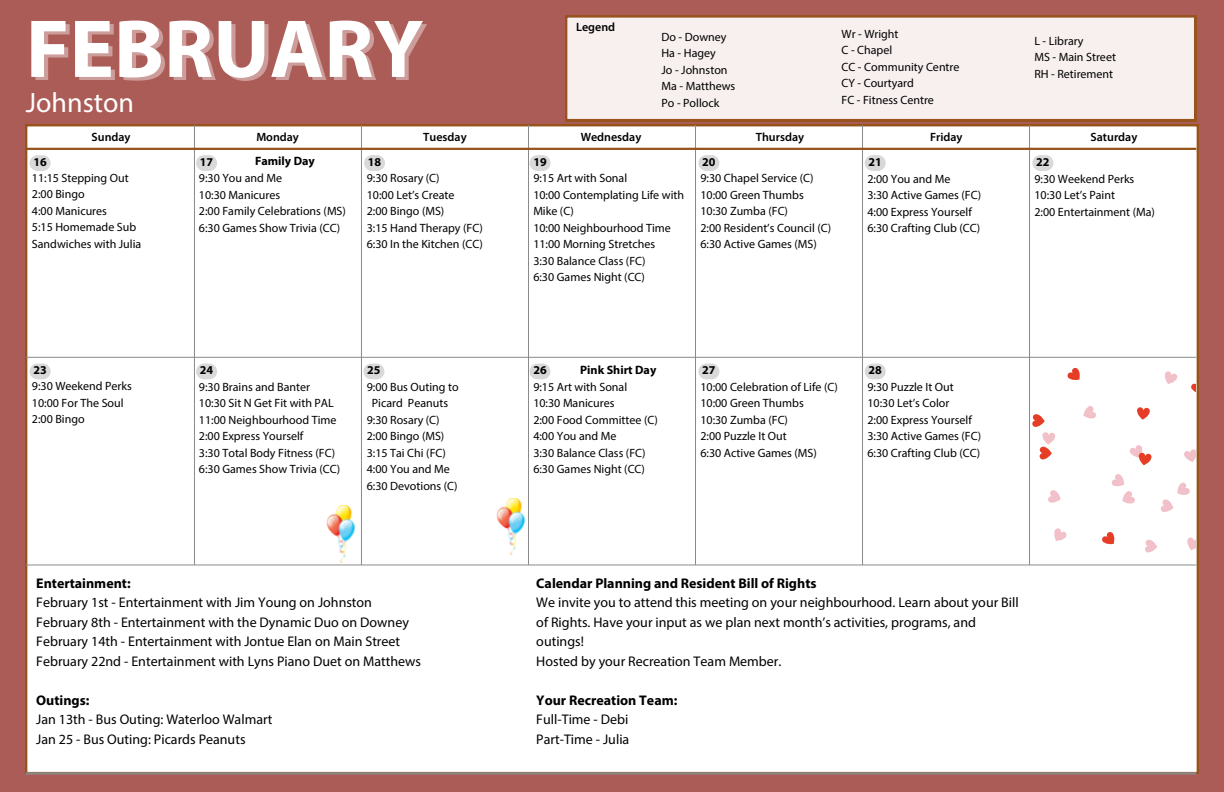
<style>
.page{position:relative;width:1224px;height:792px;background:#ab5c57}
.page>*{position:absolute;margin:0;border:0;box-sizing:border-box;transform-origin:0 0}
.t1{font:700 83px "Myriad Pro";color:#fff}
.t2{font:28px "Myriad Pro";color:#fff}
.t3{font:14px/19.5px "Myriad Pro";color:#000}
.t4{font:700 12.1px "Myriad Pro";color:#000}
.t5{font:12px/16.5px "Myriad Pro";color:#000}
.t6{font:600 12px "Myriad Pro";color:#000}
.t7{font:700 12px "Myriad Pro";color:#000}
.s1{font-weight:700}
</style>
<div class="page">
<div style="left:26px;top:125px;width:1172px;height:648px;background:#fff"></div>
<hr style="left:26px;top:357px;width:1170px;height:1px;background:#8b8a8a">
<hr style="left:26px;top:565px;width:1170px;height:1px;background:#8b8a8a">
<hr style="left:194px;top:125px;width:1px;height:440px;background:#8b8a8a">
<hr style="left:528px;top:125px;width:1px;height:440px;background:#8b8a8a">
<hr style="left:361px;top:125px;width:1px;height:440px;background:#8b8a8a">
<hr style="left:695px;top:125px;width:1px;height:440px;background:#8b8a8a">
<hr style="left:862px;top:125px;width:1px;height:440px;background:#8b8a8a">
<hr style="left:1029px;top:125px;width:1px;height:440px;background:#8b8a8a">
<hr style="left:26px;top:148px;width:1170px;height:2px;background:#96541a">
<hr style="left:26px;top:772px;width:1170px;height:3px;background:#8b8a8a">
<div style="left:565px;top:15px;width:631px;height:106px;background:#f7f0ef"></div>
<div style="left:865px;top:364px;width:21px;height:15px;background:#d9d9d9;border-radius:8px"></div>
<div style="left:698px;top:364px;width:21px;height:15px;background:#d9d9d9;border-radius:8px"></div>
<div style="left:530px;top:364px;width:21px;height:15px;background:#d9d9d9;border-radius:8px"></div>
<div style="left:363px;top:364px;width:21px;height:15px;background:#d9d9d9;border-radius:8px"></div>
<div style="left:196px;top:364px;width:21px;height:15px;background:#d9d9d9;border-radius:8px"></div>
<div style="left:30px;top:364px;width:21px;height:15px;background:#d9d9d9;border-radius:8px"></div>
<div style="left:1032px;top:155px;width:21px;height:16px;background:#d9d9d9;border-radius:8px"></div>
<div style="left:865px;top:155px;width:21px;height:16px;background:#d9d9d9;border-radius:8px"></div>
<div style="left:698px;top:155px;width:21px;height:16px;background:#d9d9d9;border-radius:8px"></div>
<div style="left:530px;top:155px;width:21px;height:16px;background:#d9d9d9;border-radius:8px"></div>
<div style="left:364px;top:155px;width:21px;height:16px;background:#d9d9d9;border-radius:8px"></div>
<div style="left:196px;top:155px;width:21px;height:16px;background:#d9d9d9;border-radius:8px"></div>
<div style="left:30px;top:155px;width:21px;height:16px;background:#d9d9d9;border-radius:8px"></div>
<div style="left:1032px;top:360px;width:164px;height:204px;background:#fff"></div>
<img style="left:326px;top:506px;width:31px;height:56px">
<img style="left:496px;top:499px;width:31px;height:56px">
<p class="t1" style="left:26px;top:15px;width:399px">FEBRUARY</p>
<p class="t2" style="left:26px;top:91px;width:110px">Johnston</p>
<p class="t6" style="left:576px;top:22px;width:41px">Legend</p>
<p class="t5" style="left:661px;top:30px;width:67px">Do - Downey</p>
<p class="t5" style="left:661px;top:46px;width:56px">Ha - Hagey</p>
<p class="t5" style="left:661px;top:63px;width:68px">Jo - Johnston</p>
<p class="t5" style="left:661px;top:79px;width:75px">Ma - Matthews</p>
<p class="t5" style="left:661px;top:96px;width:59px">Po - Pollock</p>
<p class="t5" style="left:842px;top:26px;width:59px">Wr - Wright</p>
<p class="t5" style="left:842px;top:43px;width:52px">C - Chapel</p>
<p class="t5" style="left:842px;top:59px;width:120px">CC - Community Centre</p>
<p class="t5" style="left:842px;top:76px;width:74px">CY - Courtyard</p>
<p class="t5" style="left:842px;top:92px;width:94px">FC - Fitness Centre</p>
<p class="t5" style="left:1034px;top:33px;width:51px">L - Library</p>
<p class="t5" style="left:1034px;top:50px;width:83px">MS - Main Street</p>
<p class="t5" style="left:1034px;top:66px;width:80px">RH - Retirement</p>
<h1 class="t6" style="left:92px;top:132px;width:40px">Sunday</h1>
<h4 class="t6" style="left:256px;top:132px;width:44px">Monday</h4>
<p class="t6" style="left:423px;top:132px;width:45px">Tuesday</p>
<p class="t6" style="left:581px;top:132px;width:62px">Wednesday</p>
<p class="t6" style="left:756px;top:132px;width:50px">Thursday</p>
<p class="t6" style="left:930px;top:132px;width:34px">Friday</p>
<p class="t6" style="left:1091px;top:132px;width:48px">Saturday</p>
<p class="t4" style="left:255px;top:156px;width:61px">Family Day</p>
<p class="t7" style="left:33px;top:157px;width:15px">16</p>
<p class="t7" style="left:200px;top:157px;width:15px">17</p>
<p class="t7" style="left:368px;top:157px;width:15px">18</p>
<p class="t7" style="left:533px;top:157px;width:15px">19</p>
<h2 class="t7" style="left:702px;top:157px;width:15px">20</h2>
<p class="t7" style="left:869px;top:157px;width:15px">21</p>
<p class="t7" style="left:1036px;top:157px;width:15px">22</p>
<p class="t5" style="left:32px;top:171px;width:98px">11:15 Stepping Out</p>
<p class="t5" style="left:32px;top:187px;width:54px">2:00 Bingo</p>
<p class="t5" style="left:32px;top:204px;width:77px">4:00 Manicures</p>
<p class="t5" style="left:32px;top:220px;width:111px">5:15 Homemade Sub<br>Sandwiches with Julia</p>
<p class="t5" style="left:199px;top:171px;width:85px">9:30 You and Me</p>
<p class="t5" style="left:199px;top:188px;width:83px">10:30 Manicures</p>
<p class="t5" style="left:199px;top:204px;width:149px">2:00 Family Celebrations (MS)</p>
<p class="t5" style="left:199px;top:221px;width:143px">6:30 Games Show Trivia (CC)</p>
<p class="t5" style="left:367px;top:171px;width:74px">9:30 Rosary (C)</p>
<p class="t5" style="left:367px;top:188px;width:89px">10:00 Let’s Create</p>
<p class="t5" style="left:367px;top:204px;width:79px">2:00 Bingo (MS)</p>
<p class="t5" style="left:367px;top:221px;width:118px">3:15 Hand Therapy (FC)</p>
<p class="t5" style="left:367px;top:237px;width:118px">6:30 In the Kitchen (CC)</p>
<h4 class="t5" style="left:533px;top:171px;width:95px">9:15 Art with Sonal</h4>
<h4 class="t5" style="left:533px;top:188px;width:152px">10:00 Contemplating Life with<br>Mike (C)</h4>
<h4 class="t5" style="left:533px;top:221px;width:139px">10:00 Neighbourhood Time</h4>
<h4 class="t5" style="left:533px;top:237px;width:123px">11:00 Morning Stretches</h4>
<p class="t5" style="left:533px;top:254px;width:114px">3:30 Balance Class (FC)</p>
<h4 class="t5" style="left:533px;top:270px;width:113px">6:30 Games Night (CC)</h4>
<p class="t5" style="left:700px;top:171px;width:115px">9:30 Chapel Service (C)</p>
<p class="t5" style="left:700px;top:188px;width:105px">10:00 Green Thumbs</p>
<p class="t5" style="left:700px;top:204px;width:89px">10:30 Zumba (FC)</p>
<p class="t5" style="left:700px;top:221px;width:132px">2:00 Resident’s Council (C)</p>
<p class="t5" style="left:700px;top:237px;width:118px">6:30 Active Games (MS)</p>
<p class="t5" style="left:867px;top:171px;width:85px">2:00 You and Me</p>
<p class="t5" style="left:867px;top:188px;width:115px">3:30 Active Games (FC)</p>
<p class="t5" style="left:867px;top:204px;width:106px">4:00 Express Yourself</p>
<p class="t5" style="left:867px;top:221px;width:114px">6:30 Crafting Club (CC)</p>
<p class="t4" style="left:580px;top:365px;width:78px">Pink Shirt Day</p>
<p class="t7" style="left:33px;top:365px;width:15px">23</p>
<p class="t7" style="left:200px;top:365px;width:15px">24</p>
<p class="t7" style="left:367px;top:365px;width:15px">25</p>
<p class="t7" style="left:533px;top:365px;width:15px">26</p>
<p class="t7" style="left:702px;top:365px;width:15px">27</p>
<p class="t7" style="left:869px;top:365px;width:15px">28</p>
<p class="t5" style="left:32px;top:379px;width:101px">9:30 Weekend Perks</p>
<p class="t5" style="left:32px;top:396px;width:93px">10:00 For The Soul</p>
<p class="t5" style="left:32px;top:412px;width:54px">2:00 Bingo</p>
<p class="t5" style="left:199px;top:380px;width:113px">9:30 Brains and Banter</p>
<p class="t5" style="left:199px;top:396px;width:136px">10:30 Sit N Get Fit with PAL</p>
<p class="t5" style="left:199px;top:413px;width:139px">11:00 Neighbourhood Time</p>
<p class="t5" style="left:199px;top:429px;width:106px">2:00 Express Yourself</p>
<p class="t5" style="left:199px;top:446px;width:138px">3:30 Total Body Fitness (FC)</p>
<p class="t5" style="left:199px;top:462px;width:143px">6:30 Games Show Trivia (CC)</p>
<p class="t5" style="left:367px;top:380px;width:94px">9:00 Bus Outing to</p>
<p class="t5" style="left:372px;top:396px;width:78px">Picard Peanuts</p>
<p class="t5" style="left:367px;top:413px;width:74px">9:30 Rosary (C)</p>
<p class="t5" style="left:367px;top:429px;width:79px">2:00 Bingo (MS)</p>
<p class="t5" style="left:367px;top:446px;width:81px">3:15 Tai Chi (FC)</p>
<p class="t5" style="left:367px;top:462px;width:85px">4:00 You and Me</p>
<p class="t5" style="left:367px;top:479px;width:92px">6:30 Devotions (C)</p>
<p class="t5" style="left:533px;top:380px;width:95px">9:15 Art with Sonal</p>
<p class="t5" style="left:533px;top:396px;width:83px">10:30 Manicures</p>
<p class="t5" style="left:533px;top:413px;width:126px">2:00 Food Committee (C)</p>
<h4 class="t5" style="left:533px;top:429px;width:85px">4:00 You and Me</h4>
<h4 class="t5" style="left:533px;top:446px;width:114px">3:30 Balance Class (FC)</h4>
<h4 class="t5" style="left:533px;top:462px;width:113px">6:30 Games Night (CC)</h4>
<p class="t5" style="left:700px;top:380px;width:139px">10:00 Celebration of Life (C)</p>
<p class="t5" style="left:700px;top:396px;width:105px">10:00 Green Thumbs</p>
<p class="t5" style="left:700px;top:413px;width:89px">10:30 Zumba (FC)</p>
<p class="t5" style="left:700px;top:429px;width:88px">2:00 Puzzle It Out</p>
<p class="t5" style="left:700px;top:446px;width:118px">6:30 Active Games (MS)</p>
<p class="t5" style="left:867px;top:380px;width:88px">9:30 Puzzle It Out</p>
<h4 class="t5" style="left:867px;top:396px;width:83px">10:30 Let’s Color</h4>
<p class="t5" style="left:867px;top:413px;width:106px">2:00 Express Yourself</p>
<p class="t5" style="left:867px;top:429px;width:115px">3:30 Active Games (FC)</p>
<p class="t5" style="left:867px;top:446px;width:114px">6:30 Crafting Club (CC)</p>
<p class="t5" style="left:1034px;top:171px;width:101px">9:30 Weekend Perks</p>
<p class="t5" style="left:1034px;top:188px;width:82px">10:30 Let’s Paint</p>
<p class="t5" style="left:1034px;top:204px;width:122px">2:00 Entertainment (Ma)</p>
<p class="t3" style="left:36px;top:575px;width:386px"><span class="s1">Entertainment:<br></span>February 1st - Entertainment with Jim Young on Johnston February 8th - Entertainment with the Dynamic Duo on Downey February 14th - Entertainment with Jontue Elan on Main Street February 22nd - Entertainment with Lyns Piano Duet on Matthews</p>
<p class="t3" style="left:36px;top:692px;width:238px"><span class="s1">Outings:<br></span>Jan 13th - Bus Outing: Waterloo Walmart<br>Jan 25 - Bus Outing: Picards Peanuts</p>
<p class="t3" style="left:536px;top:575px;width:484px"><span class="s1">Calendar Planning and Resident Bill of Rights<br></span>We invite you to attend this meeting on your neighbourhood. Learn about your Bill of Rights. Have your input as we plan next month’s activities, programs, and outings!<br>Hosted by your Recreation Team Member.</p>
<p class="t3" style="left:536px;top:692px;width:143px"><span class="s1">Your Recreation Team:<br></span>Full-Time - Debi<br>Part-Time - Julia</p>
</div>
